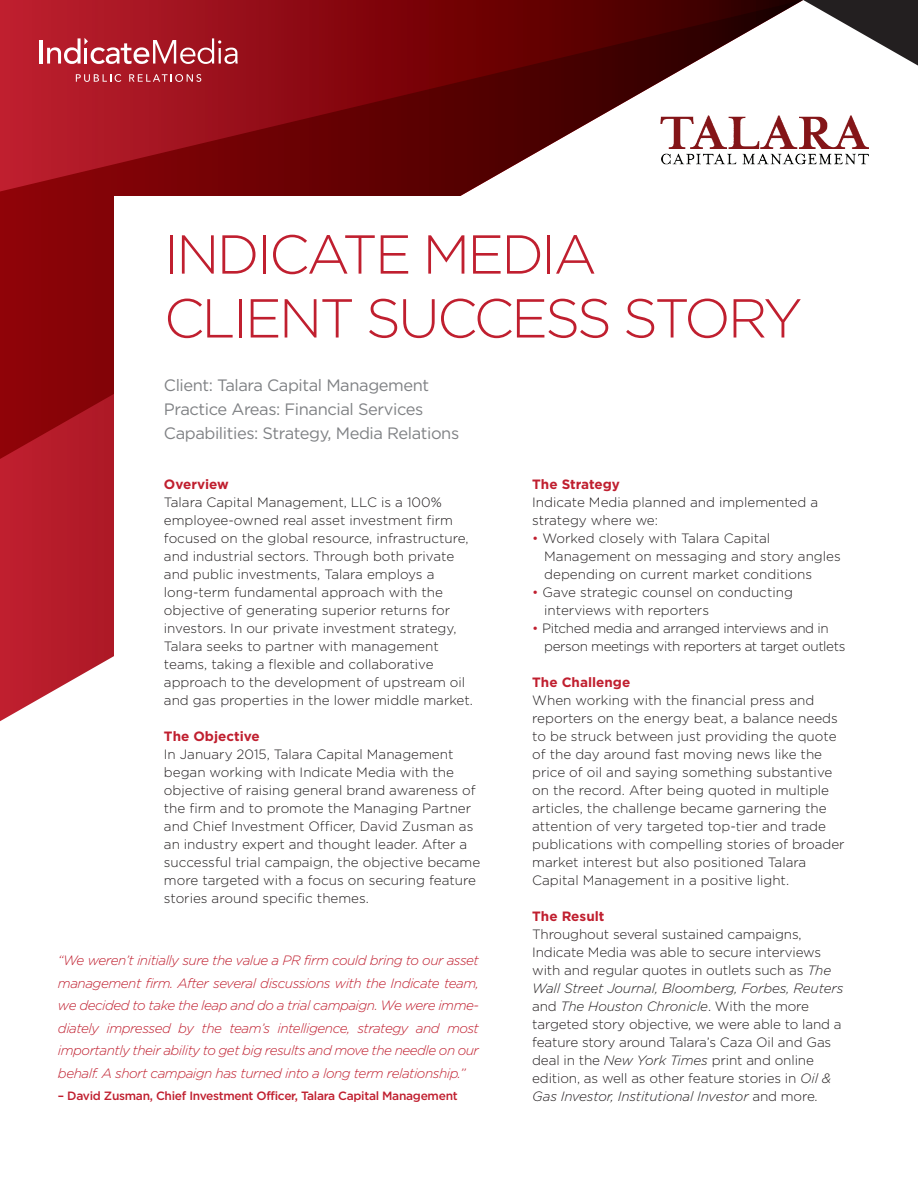
<style>
.page{position:relative;width:918px;height:1188px;background:#fff}
.page>*{position:absolute;margin:0;border:0;box-sizing:border-box;transform-origin:0 0}
.t1{font:300 54.75px/63.9px "Gotham";letter-spacing:-.05em;color:#c01f2f}
.t2{font:16.5px/24px "Gotham";letter-spacing:-.025em;color:#808285}
.t3{font:300 13.5px/18px "Gotham";color:#231f20}
.t4{font:italic 300 13.5px/22.5px "Gotham";letter-spacing:-.035em;color:#c01f2f;text-align:justify}
.t5{font:300 13.5px/18px "Gotham";letter-spacing:-.03em;color:#231f20}
.t6{font:700 13.5px "Gotham";color:#c01f2f}
.t7{font:500 12px "Gotham";letter-spacing:-.025em;color:#c01f2f}
.s1{color:#c01f2f}
.s2{font-style:italic}
</style>
<div class="page">
<svg style="left:0;top:459px;width:114px;height:262px"></svg>
<svg style="left:803px;top:0;width:115px;height:66px"></svg>
<svg style="left:0;top:0;width:803px;height:459px"></svg>
<svg style="left:76px;top:74px;width:45px;height:8px"></svg>
<svg style="left:129px;top:74px;width:72px;height:8px"></svg>
<hr style="left:39px;top:40px;width:4px;height:24px;background:#fff">
<svg style="left:47px;top:38px;width:191px;height:26px"></svg>
<div style="left:114px;top:196px;width:592px;height:590px;background:#fff"></div>
<img style="left:660px;top:113px;width:208px;height:51px">
<h1 class="t1" style="left:164px;top:222px;width:640px">INDICATE MEDIA<br>CLIENT SUCCESS STORY</h1>
<p class="t2" style="left:164px;top:373px;width:297px">Client: Talara Capital Management<br>Practice Areas: Financial Services<br>Capabilities: Strategy, Media Relations</p>
<p class="t6" style="left:164px;top:476px;width:66px">Overview</p>
<p class="t3" style="left:164px;top:493px;width:311px">Talara Capital Management, LLC is a 100% employee-owned real asset investment firm focused on the global resource, infrastructure, and industrial sectors. Through both private and public investments, Talara employs a long-term fundamental approach with the objective of generating superior returns for investors. In our private investment strategy, Talara seeks to partner with management teams, taking a flexible and collaborative approach to the development of upstream oil and gas properties in the lower middle market.</p>
<p class="t6" style="left:164px;top:728px;width:97px">The Objective</p>
<p class="t3" style="left:164px;top:745px;width:318px">In January 2015, Talara Capital Management began working with Indicate Media with the objective of raising general brand awareness of the firm and to promote the Managing Partner and Chief Investment Officer, David Zusman as an industry expert and thought leader. After a successful trial campaign, the objective became more targeted with a focus on securing feature stories around specific themes.</p>
<p class="t4" style="left:58px;top:949px;width:423px">“We weren’t initially sure the value a PR firm could bring to our asset management firm. After several discussions with the Indicate team, we decided to take the leap and do a trial campaign. We were imme&shy;diately impressed by the team’s intelligence, strategy and most importantly their ability to get big results and move the needle on our behalf. A short campaign has turned into a long term relationship.”</p>
<p class="t7" style="left:58px;top:1089px;width:401px">– David Zusman, Chief Investment Officer, Talara Capital Management</p>
<p class="t6" style="left:532px;top:476px;width:89px">The Strategy</p>
<p class="t3" style="left:532px;top:493px;width:287px">Indicate Media planned and implemented a strategy where we:</p>
<p class="t3" style="left:544px;top:529px;width:298px;text-indent:-12px"><span class="s1">•</span> Worked closely with Talara Capital<br>Management on messaging and story angles depending on current market conditions</p>
<p class="t3" style="left:544px;top:583px;width:250px;text-indent:-12px"><span class="s1">•</span> Gave strategic counsel on conducting interviews with reporters</p>
<p class="t5" style="left:544px;top:619px;width:303px;text-indent:-12px"><span class="s1">•</span> Pitched media and arranged interviews and in person meetings with reporters at target outlets</p>
<p class="t6" style="left:532px;top:674px;width:100px">The Challenge</p>
<p class="t3" style="left:532px;top:691px;width:314px">When working with the financial press and reporters on the energy beat, a balance needs to be struck between just providing the quote of the day around fast moving news like the price of oil and saying something substantive on the record. After being quoted in multiple articles, the challenge became garnering the attention of very targeted top-tier and trade publications with compelling stories of broader market interest but also positioned Talara Capital Management in a positive light.</p>
<p class="t6" style="left:532px;top:908px;width:74px">The Result</p>
<p class="t3" style="left:532px;top:925px;width:313px">Throughout several sustained campaigns, Indicate Media was able to secure interviews with and regular quotes in outlets such as <span class="s2">The Wall Street Journal, Bloomberg, Forbes, Reuters </span>and <span class="s2">The Houston Chronicle</span>. With the more targeted story objective, we were able to land a feature story around Talara’s Caza Oil and Gas deal in the <span class="s2">New York Times</span> print and online edition, as well as other feature stories in <span class="s2">Oil &amp; Gas Investor, Institutional Investor</span> and more.</p>
</div>
